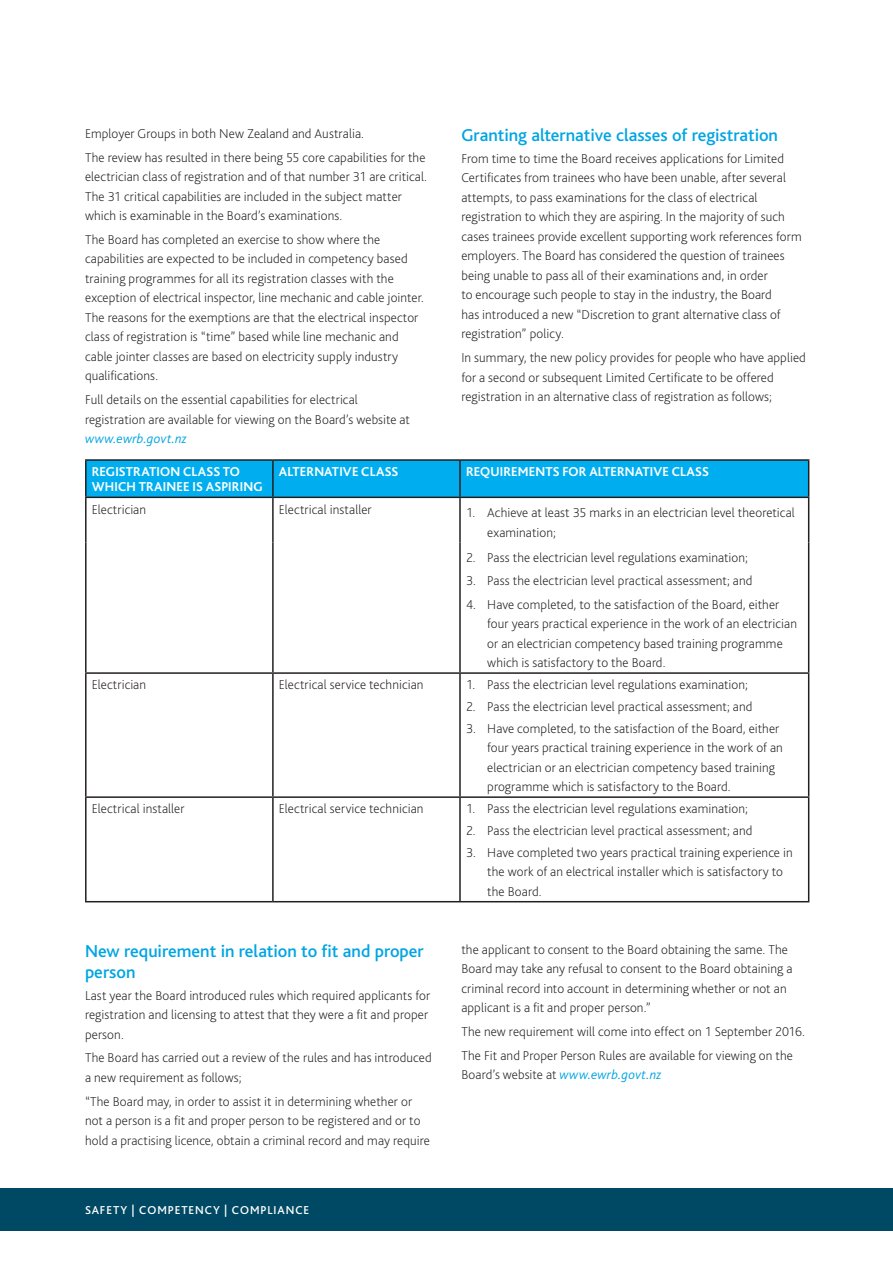
<style>
.page{position:relative;width:893px;height:1263px;background:#fff}
.page>*{position:absolute;margin:0;border:0;box-sizing:border-box;transform-origin:0 0}
.Sub_Head{font:500 18px/21px "Bliss";color:#00a5e3}
.Body{font:200 13.5px/19.5px "Bliss";letter-spacing:.005em;color:#231f20}
.Bullets{font:200 13.5px/19.5px "Bliss";letter-spacing:.01em;color:#231f20}
.Body-2{font:700 13.5px "Bliss";letter-spacing:.01em;color:#fff}
.Table_Head_-_paper{font:700 13.5px/15px "Bliss";letter-spacing:.015em;color:#fff}
.t1{font:500 12px "Bliss";letter-spacing:.08em;color:#fff}
.s1{font-weight:300;font-style:italic;color:#00a5e3}
</style>
<div class="page">
<div style="left:0;top:1188px;width:893px;height:43px;background:#004964"></div>
<div style="left:87px;top:461px;width:721px;height:36px;background:#00aeef"></div>
<hr style="left:85px;top:459px;width:188px;height:2px;background:#231f20">
<hr style="left:85px;top:461px;width:2px;height:36px;background:#231f20">
<hr style="left:273px;top:459px;width:187px;height:2px;background:#231f20">
<hr style="left:460px;top:459px;width:349px;height:2px;background:#231f20">
<hr style="left:808px;top:461px;width:1px;height:36px;background:#231f20">
<hr style="left:85px;top:498px;width:2px;height:45px;background:#231f20">
<hr style="left:808px;top:498px;width:1px;height:45px;background:#231f20">
<hr style="left:85px;top:543px;width:2px;height:129px;background:#231f20">
<hr style="left:808px;top:543px;width:1px;height:129px;background:#231f20">
<hr style="left:85px;top:674px;width:2px;height:122px;background:#231f20">
<hr style="left:808px;top:674px;width:1px;height:122px;background:#231f20">
<hr style="left:85px;top:798px;width:2px;height:103px;background:#231f20">
<hr style="left:808px;top:798px;width:1px;height:103px;background:#231f20">
<hr style="left:85px;top:497px;width:188px;height:1px;background:#231f20">
<hr style="left:273px;top:497px;width:187px;height:1px;background:#231f20">
<hr style="left:460px;top:497px;width:349px;height:1px;background:#231f20">
<hr style="left:272px;top:461px;width:2px;height:36px;background:#231f20">
<hr style="left:272px;top:498px;width:2px;height:45px;background:#231f20">
<hr style="left:272px;top:543px;width:2px;height:129px;background:#231f20">
<hr style="left:272px;top:674px;width:2px;height:122px;background:#231f20">
<hr style="left:272px;top:798px;width:2px;height:103px;background:#231f20">
<hr style="left:459px;top:461px;width:2px;height:36px;background:#231f20">
<hr style="left:459px;top:498px;width:2px;height:45px;background:#231f20">
<hr style="left:459px;top:543px;width:2px;height:129px;background:#231f20">
<hr style="left:459px;top:674px;width:2px;height:122px;background:#231f20">
<hr style="left:459px;top:798px;width:2px;height:103px;background:#231f20">
<hr style="left:85px;top:672px;width:188px;height:2px;background:#231f20">
<hr style="left:273px;top:672px;width:187px;height:2px;background:#231f20">
<hr style="left:460px;top:672px;width:349px;height:2px;background:#231f20">
<hr style="left:85px;top:796px;width:188px;height:2px;background:#231f20">
<hr style="left:273px;top:796px;width:187px;height:2px;background:#231f20">
<hr style="left:460px;top:796px;width:349px;height:2px;background:#231f20">
<hr style="left:85px;top:901px;width:188px;height:1px;background:#231f20">
<hr style="left:460px;top:901px;width:349px;height:1px;background:#231f20">
<hr style="left:273px;top:901px;width:187px;height:1px;background:#231f20">
<p class="Body" style="left:85px;top:124px;width:280px">Employer Groups in both New Zealand and Australia.</p>
<p class="Body" style="left:85px;top:148px;width:344px">The review has resulted in there being 55 core capabilities for the electrician class of registration and of that number 31 are critical.<br>The 31 critical capabilities are included in the subject matter which is examinable in the Board’s examinations.</p>
<p class="Body" style="left:85px;top:230px;width:340px">The Board has completed an exercise to show where the capabilities are expected to be included in competency based training programmes for all its registration classes with the exception of electrical inspector, line mechanic and cable jointer.<br>The reasons for the exemptions are that the electrical inspector class of registration is “time” based while line mechanic and cable jointer classes are based on electricity supply industry qualifications.</p>
<p class="Body" style="left:85px;top:390px;width:326px">Full details on the essential capabilities for electrical registration are available for viewing on the Board’s website at <span class="s1">www.ewrb.govt.nz</span></p>
<p class="Sub_Head" style="left:461px;top:125px;width:318px">Granting alternative classes of registration</p>
<p class="Body" style="left:461px;top:149px;width:342px">From time to time the Board receives applications for Limited Certificates from trainees who have been unable, after several attempts, to pass examinations for the class of electrical registration to which they are aspiring. In the majority of such cases trainees provide excellent supporting work references form employers. The Board has considered the question of trainees being unable to pass all of their examinations and, in order<br>to encourage such people to stay in the industry, the Board<br>has introduced a new “Discretion to grant alternative class of registration” policy.</p>
<p class="Body" style="left:461px;top:348px;width:346px">In summary, the new policy provides for people who have applied for a second or subsequent Limited Certificate to be offered registration in an alternative class of registration as follows;</p>
<p class="Table_Head_-_paper" style="left:92px;top:465px;width:172px">REGISTRATION CLASS TO<br>WHICH TRAINEE IS ASPIRING</p>
<p class="Body-2" style="left:279px;top:465px;width:121px">ALTERNATIVE CLASS</p>
<p class="Body-2" style="left:466px;top:465px;width:244px">REQUIREMENTS FOR ALTERNATIVE CLASS</p>
<p class="Body" style="left:92px;top:500px;width:56px">Electrician</p>
<p class="Body" style="left:279px;top:500px;width:94px">Electrical installer</p>
<p class="Bullets" style="left:487px;top:503px;width:309px;text-indent:-21px">1. Achieve at least 35 marks in an electrician level theoretical examination;</p>
<p class="Bullets" style="left:466px;top:548px;width:283px">2. Pass the electrician level regulations examination;</p>
<p class="Bullets" style="left:466px;top:572px;width:288px">3. Pass the electrician level practical assessment; and</p>
<p class="Bullets" style="left:487px;top:595px;width:311px;text-indent:-21px">4. Have completed, to the satisfaction of the Board, either four years practical experience in the work of an electrician or an electrician competency based training programme which is satisfactory to the Board.</p>
<p class="Body" style="left:92px;top:675px;width:56px">Electrician</p>
<p class="Body" style="left:279px;top:675px;width:146px">Electrical service technician</p>
<p class="Bullets" style="left:466px;top:675px;width:283px">1. Pass the electrician level regulations examination;</p>
<p class="Bullets" style="left:466px;top:697px;width:288px">2. Pass the electrician level practical assessment; and</p>
<p class="Bullets" style="left:487px;top:719px;width:297px;text-indent:-21px">3. Have completed, to the satisfaction of the Board, either four years practical training experience in the work of an electrician or an electrician competency based training programme which is satisfactory to the Board.</p>
<p class="Body" style="left:92px;top:800px;width:94px">Electrical installer</p>
<p class="Body" style="left:279px;top:800px;width:146px">Electrical service technician</p>
<p class="Bullets" style="left:466px;top:800px;width:283px">1. Pass the electrician level regulations examination;</p>
<p class="Bullets" style="left:466px;top:821px;width:288px">2. Pass the electrician level practical assessment; and</p>
<p class="Bullets" style="left:487px;top:843px;width:307px;text-indent:-21px">3. Have completed two years practical training experience in the work of an electrical installer which is satisfactory to the Board.</p>
<p class="Sub_Head" style="left:85px;top:941px;width:340px">New requirement in relation to fit and proper person</p>
<p class="Body" style="left:85px;top:986px;width:347px">Last year the Board introduced rules which required applicants for registration and licensing to attest that they were a fit and proper person.</p>
<p class="Body" style="left:85px;top:1048px;width:348px">The Board has carried out a review of the rules and has introduced a new requirement as follows;</p>
<p class="Body" style="left:85px;top:1092px;width:346px">“The Board may, in order to assist it in determining whether or not a person is a fit and proper person to be registered and or to hold a practising licence, obtain a criminal record and may require</p>
<p class="t1" style="left:85px;top:1204px;width:226px">SAFETY | COMPETENCY | COMPLIANCE</p>
<p class="Body" style="left:461px;top:940px;width:333px">the applicant to consent to the Board obtaining the same. The Board may take any refusal to consent to the Board obtaining a criminal record into account in determining whether or not an applicant is a fit and proper person.”</p>
<p class="Body" style="left:461px;top:1022px;width:345px">The new requirement will come into effect on 1 September 2016.</p>
<p class="Body" style="left:461px;top:1046px;width:333px">The Fit and Proper Person Rules are available for viewing on the<br>Board’s website at <span class="s1">www.ewrb.govt.nz</span></p>
</div>
